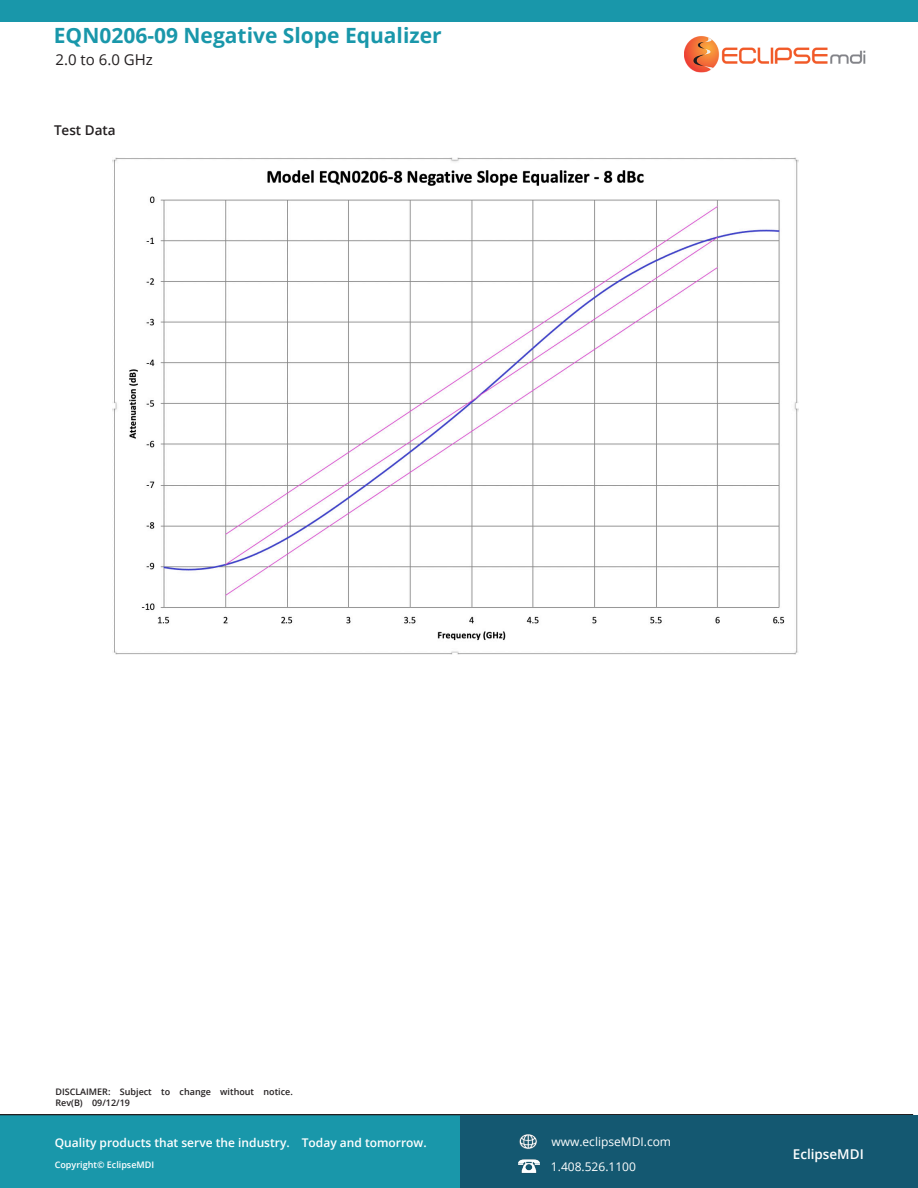
<style>
.page{position:relative;width:918px;height:1188px;background:#fff}
.page>*{position:absolute;margin:0;border:0;box-sizing:border-box;transform-origin:0 0}
.t1{font:700 21px "Open Sans";color:#1997aa}
.t2{font:15px "Open Sans";color:#231f20}
.t3{font:600 13.5px "Open Sans";color:#fff}
.t4{font:600 13.5px "Open Sans";color:#231f20}
.t5{font:600 12px "Open Sans";color:#fff}
.t6{font:12px "Open Sans";color:#fff}
.t7{font:600 9px/10.8px "Open Sans";color:#231f20}
.t8{font:600 9px "Open Sans";color:#fff}
</style>
<div class="page">
<img style="left:684px;top:36px;width:182px;height:37px">
<div style="left:0;top:1114px;width:913px;height:74px;background:#1997aa"></div>
<div style="left:461px;top:1115px;width:457px;height:73px;background:#145871"></div>
<img style="left:518px;top:1159px;width:21px;height:14px">
<img style="left:519px;top:1134px;width:18px;height:15px">
<div style="left:0;top:0;width:918px;height:21px;background:#1997aa"></div>
<img style="left:112px;top:157px;width:686px;height:497px">
<p class="t1" style="left:54px;top:20px;width:389px">EQN0206-09 Negative Slope Equalizer</p>
<p class="t2" style="left:55px;top:50px;width:99px">2.0 to 6.0 GHz</p>
<p class="t4" style="left:54px;top:120px;width:63px">Test Data</p>
<p class="t7" style="left:55px;top:1087px;width:239px">DISCLAIMER: Subject to change without notice.<br>Rev(B) 09/12/19</p>
<h3 class="t5" style="left:55px;top:1135px;width:374px">Quality products that serve the industry. Today and tomorrow.</h3>
<p class="t8" style="left:55px;top:1158px;width:101px">Copyright© EclipseMDI</p>
<h3 class="t6" style="left:551px;top:1134px;width:121px">www.eclipseMDI.com</h3>
<h3 class="t6" style="left:551px;top:1158px;width:87px">1.408.526.1100</h3>
<h3 class="t3" style="left:793px;top:1145px;width:72px">EclipseMDI</h3>
</div>
